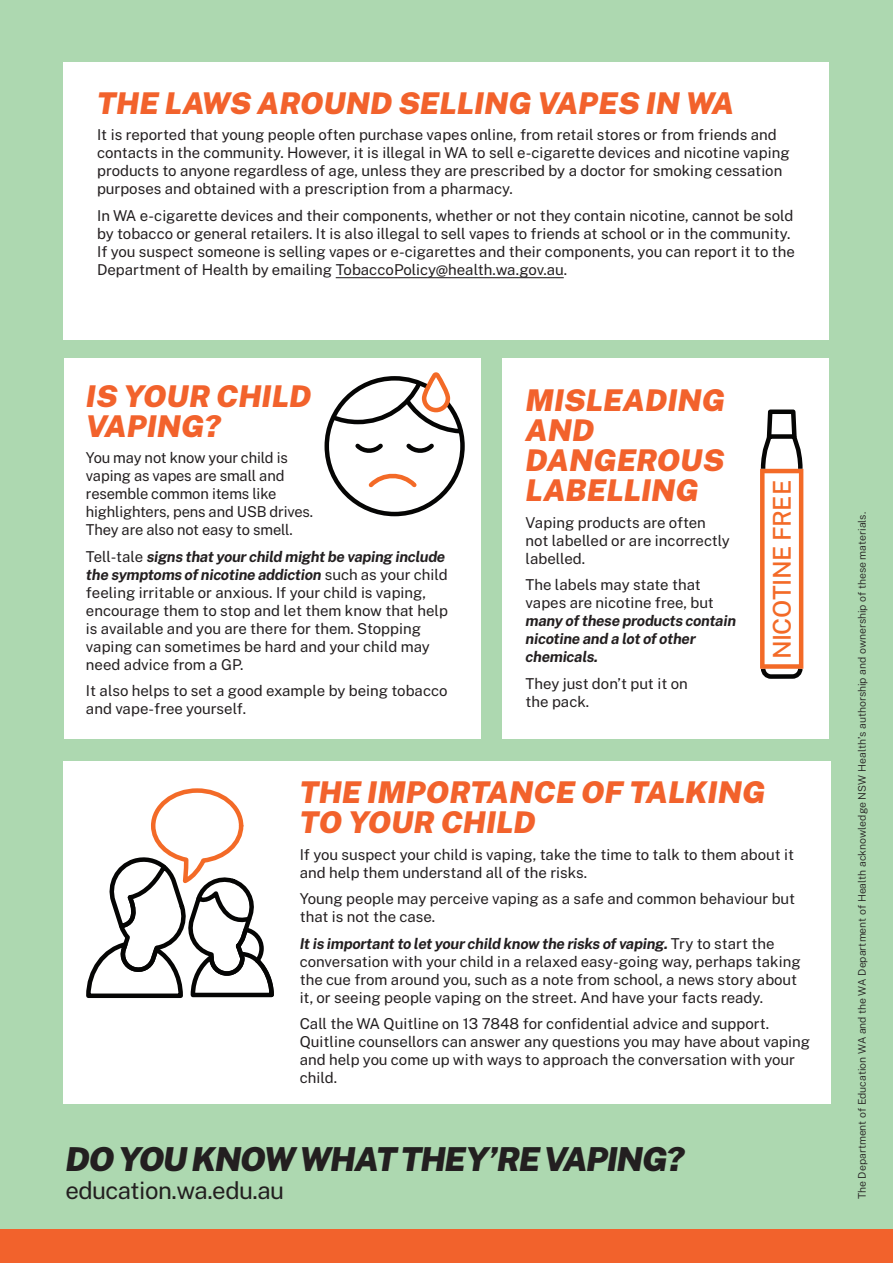
<style>
.page{position:relative;width:893px;height:1263px;background:#add8b0}
.page>*{position:absolute;margin:0;border:0;box-sizing:border-box;transform-origin:0 0}
.t1{font:italic 900 33px "Public Sans";letter-spacing:-.04em;color:#231f20}
.SUB_COLOUR{font:italic 900 30px/30px "Public Sans";color:#f2622c}
.t2{font:500 24.6px "Public Sans";letter-spacing:-.02em;color:#f36a27}
.t3{font:24px "Public Sans";letter-spacing:-.02em;color:#231f20}
.Copy_Black{font:15px/18px "Public Sans";color:#231f20}
.Copy_Black-2{font:italic 700 15px/18px "Public Sans";letter-spacing:-.02em;color:#231f20}
.t4{font:100 10.5px "Public Sans";color:#231f20}
.s1{font-weight:700;font-style:italic}
.s2{font-weight:400;font-style:normal}
</style>
<div class="page">
<div style="left:0;top:1229px;width:893px;height:34px;background:#f2622c"></div>
<div style="left:64px;top:359px;width:416px;height:380px;background:#fff"></div>
<div style="left:502px;top:359px;width:327px;height:380px;background:#fff"></div>
<div style="left:64px;top:62px;width:765px;height:277px;background:#fff"></div>
<div style="left:64px;top:761px;width:767px;height:342px;background:#fff"></div>
<svg style="left:760px;top:409px;width:44px;height:270px"></svg>
<svg style="left:86px;top:788px;width:188px;height:210px"></svg>
<svg style="left:324px;top:372px;width:141px;height:145px"></svg>
<hr style="left:336px;top:277px;width:228px;height:1px;background:#231f20">
<p class="SUB_COLOUR" style="left:97px;top:87px;width:638px">THE LAWS AROUND SELLING VAPES IN WA</p>
<p class="Copy_Black" style="left:97px;top:125px;width:694px">It is reported that young people often purchase vapes online, from retail stores or from friends and contacts in the community. However, it is illegal in WA to sell e-cigarette devices and nicotine vaping products to anyone regardless of age, unless they are prescribed by a doctor for smoking cessation purposes and obtained with a prescription from a pharmacy.</p>
<p class="Copy_Black" style="left:97px;top:206px;width:699px">In WA e-cigarette devices and their components, whether or not they contain nicotine, cannot be sold by tobacco or general retailers. It is also illegal to sell vapes to friends at school or in the community.<br>If you suspect someone is selling vapes or e-cigarettes and their components, you can report it to the Department of Health by emailing TobaccoPolicy@health.wa.gov.au.</p>
<p class="SUB_COLOUR" style="left:86px;top:380px;width:227px">IS YOUR CHILD<br>VAPING?</p>
<p class="Copy_Black" style="left:86px;top:448px;width:229px">You may not know your child is vaping as vapes are small and resemble common items like highlighters, pens and USB drives.<br>They are also not easy to smell.</p>
<p class="Copy_Black" style="left:86px;top:546px;width:363px">Tell-tale <span class="s1">signs that your child might be vaping include the symptoms of nicotine addiction</span> such as your child feeling irritable or anxious. If your child is vaping, encourage them to stop and let them know that help is available and you are there for them. Stopping vaping can sometimes be hard and your child may need advice from a GP.</p>
<p class="Copy_Black" style="left:86px;top:681px;width:363px">It also helps to set a good example by being tobacco and vape-free yourself.</p>
<p class="SUB_COLOUR" style="left:526px;top:384px;width:201px">MISLEADING<br>AND<br>DANGEROUS<br>LABELLING</p>
<p class="Copy_Black" style="left:526px;top:512px;width:206px">Vaping products are often not labelled or are incorrectly labelled.</p>
<p class="Copy_Black-2" style="left:526px;top:575px;width:212px"><span class="s2">The labels may state that vapes are nicotine free, but </span>many of these products contain nicotine and a lot of other chemicals.</p>
<p class="Copy_Black" style="left:526px;top:673px;width:164px">They just don’t put it on the pack.</p>
<p class="t2" style="left:764px;top:659px;width:181px;rotate:-90deg">NICOTINE FREE</p>
<p class="SUB_COLOUR" style="left:300px;top:776px;width:467px">THE IMPORTANCE OF TALKING<br>TO YOUR CHILD</p>
<p class="Copy_Black" style="left:300px;top:844px;width:496px">If you suspect your child is vaping, take the time to talk to them about it and help them understand all of the risks.</p>
<p class="Copy_Black" style="left:300px;top:889px;width:497px">Young people may perceive vaping as a safe and common behaviour but that is not the case.</p>
<p class="Copy_Black" style="left:300px;top:933px;width:502px"><span class="s1">It is important to let your child know the risks of vaping.</span> Try to start the conversation with your child in a relaxed easy-going way, perhaps taking the cue from around you, such as a note from school, a news story about it, or seeing people vaping on the street. And have your facts ready.</p>
<p class="Copy_Black" style="left:300px;top:1014px;width:512px">Call the WA Quitline on 13 7848 for confidential advice and support.<br>Quitline counsellors can answer any questions you may have about vaping and help you come up with ways to approach the conversation with your child.</p>
<p class="t1" style="left:65px;top:1137px;width:620px">DO YOU KNOW WHAT THEY’RE VAPING?</p>
<p class="t3" style="left:65px;top:1173px;width:220px">education.wa.edu.au</p>
<p class="t4" style="left:855px;top:1199px;width:689px;rotate:-90deg">The Department of Education WA and the WA Department of Health acknowledge NSW Health’s authorship and ownership of these materials.</p>
</div>
